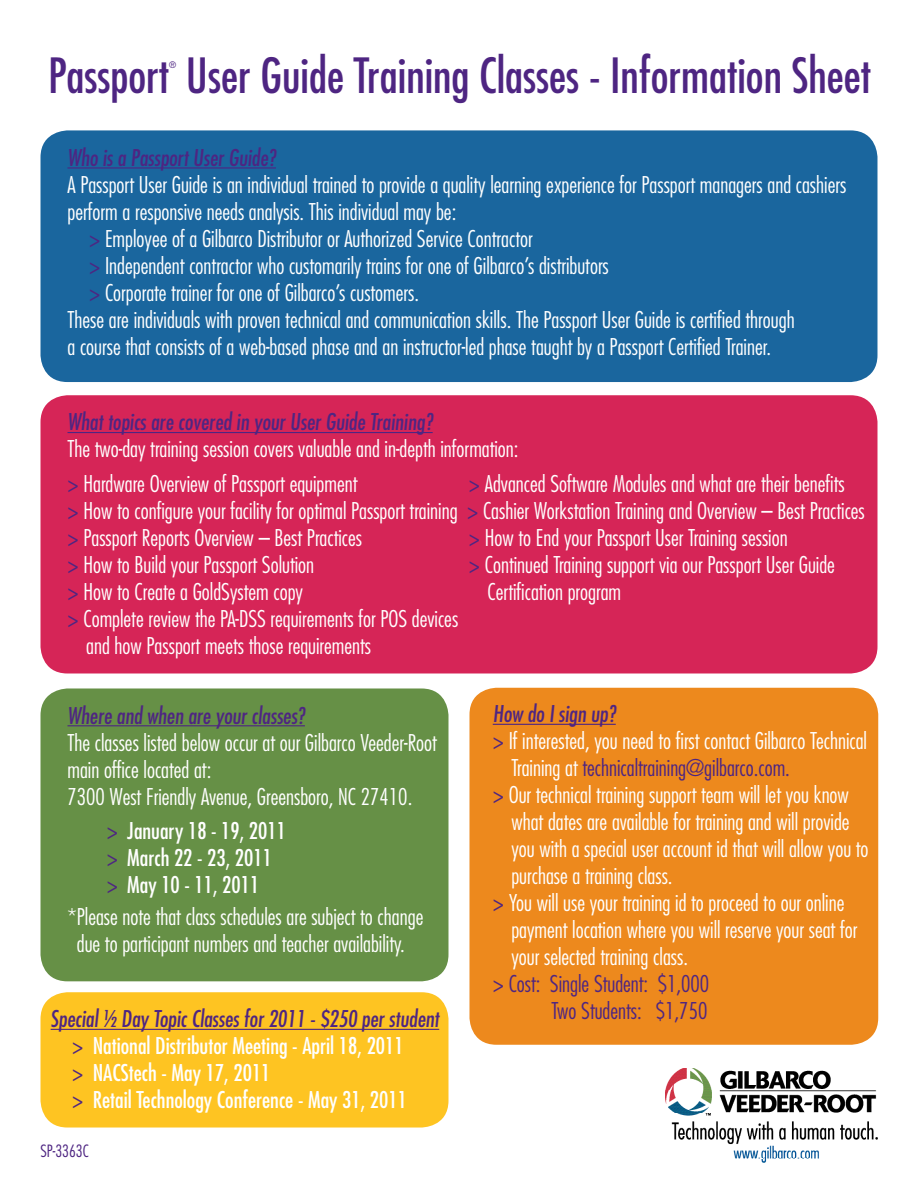
<style>
.page{position:relative;width:918px;height:1188px;background:#fff}
.page>*{position:absolute;margin:0;border:0;box-sizing:border-box;transform-origin:0 0}
.t1{font:condensed 47.25px "Futura Std";color:#4e2582}
.t2{font:300 condensed 22.5px/27px "Futura Std";color:#fff}
.t3{font:condensed 22.5px "Futura Std";color:#4e2582}
.t4{font:condensed 22.5px "Futura Std";color:#fff}
.t5{font:300 condensed 22.5px "Futura Std";color:#4e2582}
.t6{font:300 condensed 16.5px "Futura Std";color:#4e2582}
.t7{font:condensed 8.7px "Futura Std";color:#4e2582}
.s1{font-weight:400;color:#4e2582}
.s2{color:#4e2582}
.s3{color:#fff}
.s4{font-weight:400}
</style>
<div class="page">
<div style="left:40px;top:130px;width:838px;height:252px;background:#1a669e;border-radius:27px"></div>
<hr style="left:68px;top:167px;width:208px;height:2px;background:#4e2582">
<div style="left:40px;top:395px;width:838px;height:279px;background:#d62557;border-radius:27px"></div>
<hr style="left:68px;top:432px;width:365px;height:1px;background:#4e2582">
<div style="left:470px;top:688px;width:408px;height:357px;background:#ed891d;border-radius:27px"></div>
<div style="left:40px;top:688px;width:408px;height:293px;background:#669046;border-radius:27px"></div>
<hr style="left:68px;top:725px;width:237px;height:1px;background:#4e2582">
<hr style="left:493px;top:724px;width:123px;height:1px;background:#4e2582">
<img style="left:665px;top:1068px;width:213px;height:95px">
<div style="left:40px;top:992px;width:408px;height:136px;background:#fec422;border-radius:27px"></div>
<hr style="left:51px;top:1029px;width:388px;height:1px;background:#4e2582">
<p class="t1" style="left:48px;top:47px;width:825px">Passport User Guide Training Classes - Information Sheet</p>
<p class="t7" style="left:169px;top:60px;width:8px">®</p>
<p class="t3" style="left:68px;top:144px;width:213px">Who is a Passport User Guide?</p>
<p class="t2" style="left:68px;top:171px;width:780px">A Passport User Guide is an individual trained to provide a quality learning experience for Passport managers and cashiers</p>
<p class="t2" style="left:68px;top:198px;width:390px">perform a responsive needs analysis. This individual may be:</p>
<p class="t2" style="left:89px;top:225px;width:445px"><span class="s1">&gt;</span> Employee of a Gilbarco Distributor or Authorized Service Contractor</p>
<p class="t2" style="left:89px;top:252px;width:521px"><span class="s1">&gt;</span> Independent contractor who customarily trains for one of Gilbarco’s distributors</p>
<p class="t2" style="left:89px;top:279px;width:332px"><span class="s1">&gt;</span> Corporate trainer for one of Gilbarco’s customers.</p>
<p class="t2" style="left:68px;top:306px;width:729px">These are individuals with proven technical and communication skills. The Passport User Guide is certified through</p>
<p class="t2" style="left:68px;top:333px;width:705px">a course that consists of a web-based phase and an instructor-led phase taught by a Passport Certified Trainer.</p>
<p class="t3" style="left:68px;top:409px;width:369px">What topics are covered in your User Guide Training?</p>
<p class="t2" style="left:68px;top:435px;width:453px">The two-day training session covers valuable and in-depth information:</p>
<p class="t2" style="left:68px;top:470px;width:292px"><span class="s1">&gt;</span> Hardware Overview of Passport equipment</p>
<p class="t2" style="left:469px;top:470px;width:377px"><span class="s1">&gt;</span> Advanced Software Modules and what are their benefits</p>
<p class="t2" style="left:68px;top:497px;width:799px"><span class="s1">&gt;</span> How to configure your facility for optimal Passport training <span class="s1">&gt;</span> Cashier Workstation Training and Overview – Best Practices</p>
<p class="t2" style="left:68px;top:524px;width:296px"><span class="s1">&gt;</span> Passport Reports Overview – Best Practices</p>
<p class="t2" style="left:469px;top:524px;width:320px"><span class="s1">&gt;</span> How to End your Passport User Training session</p>
<p class="t2" style="left:68px;top:551px;width:248px"><span class="s1">&gt;</span> How to Build your Passport Solution</p>
<p class="t2" style="left:469px;top:551px;width:368px"><span class="s1">&gt;</span> Continued Training support via our Passport User Guide</p>
<p class="t2" style="left:68px;top:578px;width:237px"><span class="s1">&gt;</span> How to Create a GoldSystem copy</p>
<p class="t2" style="left:488px;top:578px;width:135px">Certification program</p>
<p class="t2" style="left:86px;top:605px;width:374px;text-indent:-19px"><span class="s1">&gt;</span> Complete review the PA-DSS requirements for POS devices and how Passport meets those requirements</p>
<p class="t3" style="left:68px;top:702px;width:242px">Where and when are your classes?</p>
<p class="t2" style="left:68px;top:729px;width:371px">The classes listed below occur at our Gilbarco Veeder-Root</p>
<p class="t2" style="left:68px;top:756px;width:145px">main office located at:</p>
<p class="t2" style="left:68px;top:783px;width:346px">7300 West Friendly Avenue, Greensboro, NC 27410.</p>
<p class="t4" style="left:107px;top:817px;width:181px"><span class="s2">&gt;</span> January 18 - 19, 2011</p>
<p class="t4" style="left:107px;top:844px;width:167px"><span class="s2">&gt;</span> March 22 - 23, 2011</p>
<p class="t4" style="left:107px;top:871px;width:154px"><span class="s2">&gt;</span> May 10 - 11, 2011</p>
<p class="t2" style="left:68px;top:903px;width:357px;text-align:center">*Please note that class schedules are subject to change due to participant numbers and teacher availability.</p>
<p class="t3" style="left:51px;top:1005px;width:393px">Special ½ Day Topic Classes for 2011 - $250 per student</p>
<p class="t4" style="left:72px;top:1032px;width:333px"><span class="s2">&gt;</span> National Distributor Meeting - April 18, 2011</p>
<p class="t4" style="left:72px;top:1059px;width:200px"><span class="s2">&gt;</span> NACStech - May 17, 2011</p>
<p class="t4" style="left:72px;top:1086px;width:336px"><span class="s2">&gt;</span> Retail Technology Conference - May 31, 2011</p>
<p class="t6" style="left:40px;top:1141px;width:50px">SP-3363C</p>
<p class="t3" style="left:493px;top:700px;width:127px">How do I sign up?</p>
<p class="t2" style="left:493px;top:727px;width:376px"><span class="s1">&gt;</span> If interested, you need to first contact Gilbarco Technical</p>
<p class="t5" style="left:511px;top:754px;width:280px"><span class="s3">Training at</span> technicaltraining@gilbarco.com.</p>
<p class="t2" style="left:493px;top:781px;width:358px"><span class="s1">&gt;</span> Our technical training support team will let you know</p>
<p class="t2" style="left:511px;top:808px;width:340px">what dates are available for training and will provide</p>
<p class="t2" style="left:511px;top:835px;width:359px">you with a special user account id that will allow you to</p>
<p class="t2" style="left:511px;top:862px;width:163px">purchase a training class.</p>
<p class="t2" style="left:493px;top:889px;width:353px"><span class="s1">&gt;</span> You will use your training id to proceed to our online</p>
<p class="t2" style="left:511px;top:916px;width:347px">payment location where you will reserve your seat for</p>
<p class="t2" style="left:511px;top:943px;width:178px">your selected training class.</p>
<p class="t5" style="left:493px;top:970px;width:218px"><span class="s4">&gt;</span> Cost: Single Student: $1,000</p>
<p class="t5" style="left:551px;top:997px;width:157px">Two Students: $1,750</p>
</div>
